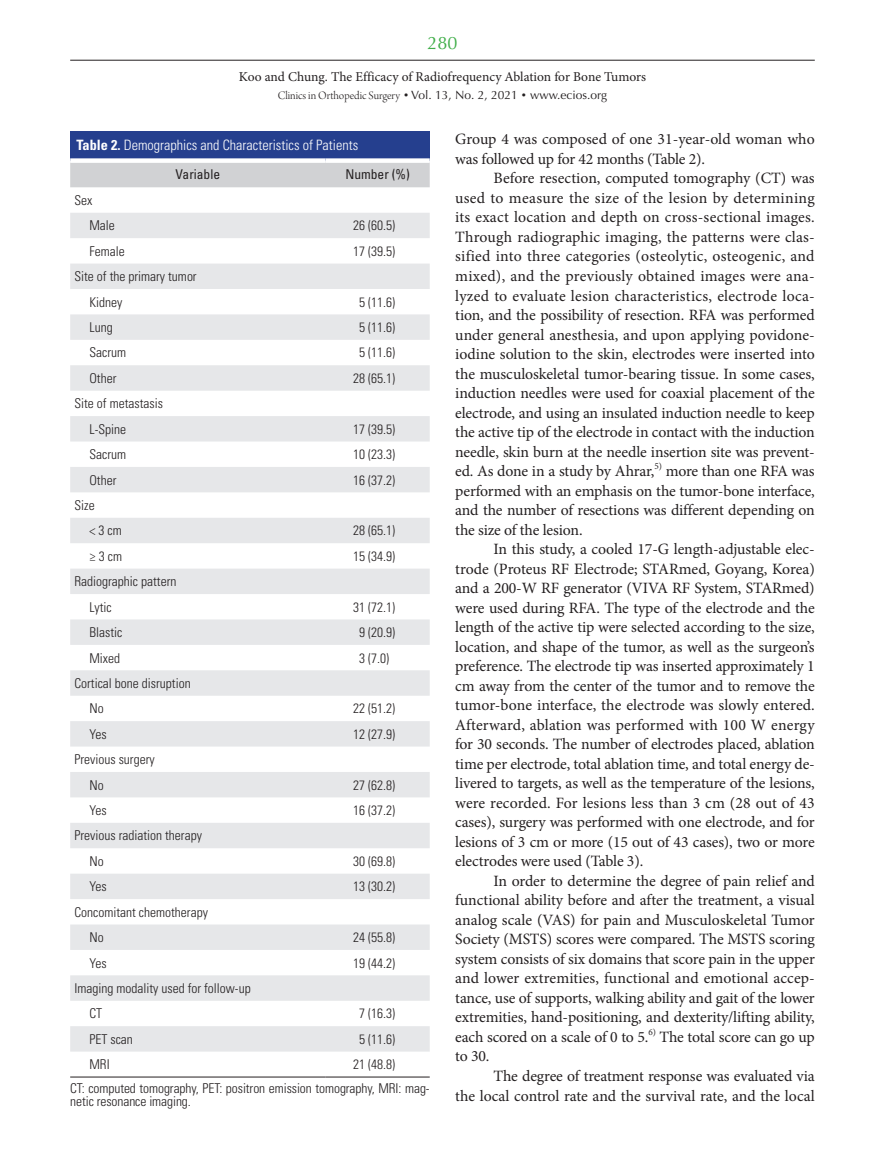
<style>
.page{position:relative;width:885px;height:1170px;background:#fff}
.page>*{position:absolute;margin:0;border:0;box-sizing:border-box;transform-origin:0 0}
.t1{font:18px "Optima LT Std";color:#40ae49}
.t2{font:15.75px/19.5px "Minion Pro";letter-spacing:-.01em;color:#231f20;text-align:justify}
.t3{font:300 condensed 14.25px "Univers LT Std";color:#fff}
.t4{font:300 condensed 13.5px/25.3px "Univers LT Std";color:#231f20}
.t5{font:13.5px "Minion Pro";color:#231f20}
.t6{font:condensed 13.5px "Univers LT Std";color:#231f20}
.t7{font:12px "Optima LT Std";color:#231f20}
.t8{font:9.15px "Minion Pro";color:#231f20}
.s1{font-family:"Arno Pro Light Display"}
.s2{font-size:9px}
.s3{font-weight:700}
</style>
<div class="page">
<hr style="left:70px;top:60px;width:744px;height:1px;background:#231f20">
<div style="left:70px;top:131px;width:359px;height:30px;background:#253f8e"></div>
<div style="left:70px;top:163px;width:359px;height:24px;background:#d1d2d4"></div>
<svg style="left:70px;top:213px;width:359px;height:838px;fill:#eaeaec"></svg>
<div style="left:70px;top:158px;width:255px;height:5px;background:#fff"></div>
<div style="left:325px;top:158px;width:104px;height:5px;background:#fff"></div>
<hr style="left:70px;top:1076px;width:255px;height:1px;background:#231f20">
<hr style="left:325px;top:1076px;width:104px;height:1px;background:#231f20">
<p class="t1" style="left:427px;top:32px;width:32px">280</p>
<p class="t5" style="left:239px;top:68px;width:408px">Koo and Chung. The Efficacy of Radiofrequency Ablation for Bone Tumors</p>
<p class="t7" style="left:278px;top:88px;width:331px"><span class="s1">Clinics in Orthopedic Surgery</span> <span class="s2">•</span> Vol. 13, No. 2, 2021 <span class="s2">•</span> www.ecios.org</p>
<p class="t2" style="left:455px;top:130px;width:361px">Group 4 was composed of one 31-year-old woman who was followed up for 42 months (Table 2).</p>
<p class="t2" style="left:455px;top:169px;width:361px;text-indent:38px">Before resection, computed tomography (CT) was used to measure the size of the lesion by determining its exact location and depth on cross-sectional images.<br>Through radiographic imaging, the patterns were clas&shy;sified into three categories (osteolytic, osteogenic, and mixed), and the previously obtained images were ana&shy;lyzed to evaluate lesion characteristics, electrode loca&shy;tion, and the possibility of resection. RFA was performed under general anesthesia, and upon applying povidone&shy;iodine solution to the skin, electrodes were inserted into the musculoskeletal tumor-bearing tissue. In some cases, induction needles were used for coaxial placement of the electrode, and using an insulated induction needle to keep the active tip of the electrode in contact with the induction needle, skin burn at the needle insertion site was prevent&shy;ed. As done in a study by Ahrar,</p>
<p class="t3" style="left:77px;top:136px;width:283px"><span class="s3">Table 2.</span> Demographics and Characteristics of Patients</p>
<p class="t6" style="left:175px;top:166px;width:46px">Variable</p>
<p class="t6" style="left:345px;top:166px;width:66px">Number (%)</p>
<p class="t4" style="left:89px;top:187px;width:27px;text-indent:-15px">Sex<br>Male</p>
<p class="t4" style="left:353px;top:213px;width:43px">26 (60.5)</p>
<p class="t4" style="left:89px;top:238px;width:37px">Female</p>
<p class="t4" style="left:353px;top:238px;width:43px">17 (39.5)</p>
<p class="t4" style="left:89px;top:264px;width:109px;text-indent:-15px">Site of the primary tumor<br>Kidney</p>
<p class="t4" style="left:359px;top:289px;width:37px">5 (11.6)</p>
<p class="t4" style="left:89px;top:314px;width:25px">Lung</p>
<p class="t4" style="left:359px;top:314px;width:37px">5 (11.6)</p>
<p class="t4" style="left:89px;top:340px;width:38px">Sacrum</p>
<p class="t4" style="left:359px;top:340px;width:37px">5 (11.6)</p>
<p class="t4" style="left:89px;top:365px;width:28px">Other</p>
<p class="t4" style="left:353px;top:365px;width:43px">28 (65.1)</p>
<p class="t4" style="left:89px;top:391px;width:75px;text-indent:-15px">Site of metastasis<br>L-Spine</p>
<p class="t4" style="left:353px;top:416px;width:43px">17 (39.5)</p>
<p class="t4" style="left:89px;top:441px;width:38px">Sacrum</p>
<p class="t4" style="left:353px;top:441px;width:43px">10 (23.3)</p>
<p class="t4" style="left:89px;top:467px;width:28px">Other</p>
<p class="t4" style="left:353px;top:467px;width:43px">16 (37.2)</p>
<p class="t4" style="left:89px;top:492px;width:34px;text-indent:-15px">Size<br>&lt; 3 cm</p>
<p class="t8" style="left:654px;top:459px;width:9px">5)</p>
<p class="t2" style="left:455px;top:461px;width:361px;text-indent:210px">more than one RFA was performed with an emphasis on the tumor-bone interface, and the number of resections was different depending on the size of the lesion.</p>
<p class="t2" style="left:455px;top:539px;width:361px;text-indent:38px">In this study, a cooled 17-G length-adjustable elec&shy;trode (Proteus RF Electrode; STARmed, Goyang, Korea) and a 200-W RF generator (VIVA RF System, STARmed) were used during RFA. The type of the electrode and the length of the active tip were selected according to the size, location, and shape of the tumor, as well as the surgeon’s preference. The electrode tip was inserted approximately 1 cm away from the center of the tumor and to remove the tumor-bone interface, the electrode was slowly entered.<br>Afterward, ablation was performed with 100 W energy for 30 seconds. The number of electrodes placed, ablation time per electrode, total ablation time, and total energy de&shy;livered to targets, as well as the temperature of the lesions, were recorded. For lesions less than 3 cm (28 out of 43 cases), surgery was performed with one electrode, and for lesions of 3 cm or more (15 out of 43 cases), two or more electrodes were used (Table 3).</p>
<p class="t2" style="left:455px;top:871px;width:361px;text-indent:38px">In order to determine the degree of pain relief and functional ability before and after the treatment, a visual analog scale (VAS) for pain and Musculoskeletal Tumor Society (MSTS) scores were compared. The MSTS scoring system consists of six domains that score pain in the upper and lower extremities, functional and emotional accep&shy;tance, use of supports, walking ability and gait of the lower extremities, hand-positioning, and dexterity/lifting ability, each scored on a scale of 0 to 5.</p>
<p class="t4" style="left:353px;top:518px;width:43px">28 (65.1)</p>
<p class="t4" style="left:89px;top:543px;width:34px">≥ 3 cm</p>
<p class="t4" style="left:353px;top:543px;width:43px">15 (34.9)</p>
<p class="t4" style="left:89px;top:568px;width:88px;text-indent:-15px">Radiographic pattern<br>Lytic</p>
<p class="t4" style="left:353px;top:594px;width:43px">31 (72.1)</p>
<p class="t4" style="left:89px;top:619px;width:34px">Blastic</p>
<p class="t4" style="left:359px;top:619px;width:37px">9 (20.9)</p>
<p class="t4" style="left:89px;top:645px;width:32px">Mixed</p>
<p class="t4" style="left:359px;top:645px;width:31px">3 (7.0)</p>
<p class="t4" style="left:89px;top:670px;width:103px;text-indent:-15px">Cortical bone disruption<br>No</p>
<p class="t4" style="left:353px;top:696px;width:43px">22 (51.2)</p>
<p class="t4" style="left:89px;top:721px;width:19px">Yes</p>
<p class="t4" style="left:353px;top:721px;width:43px">12 (27.9)</p>
<p class="t4" style="left:89px;top:746px;width:67px;text-indent:-15px">Previous surgery<br>No</p>
<p class="t4" style="left:353px;top:772px;width:43px">27 (62.8)</p>
<p class="t4" style="left:89px;top:797px;width:19px">Yes</p>
<p class="t4" style="left:353px;top:797px;width:43px">16 (37.2)</p>
<p class="t4" style="left:89px;top:823px;width:114px;text-indent:-15px">Previous radiation therapy<br>No</p>
<p class="t4" style="left:353px;top:848px;width:43px">30 (69.8)</p>
<p class="t4" style="left:89px;top:873px;width:19px">Yes</p>
<p class="t4" style="left:353px;top:873px;width:43px">13 (30.2)</p>
<p class="t4" style="left:89px;top:899px;width:120px;text-indent:-15px">Concomitant chemotherapy<br>No</p>
<p class="t4" style="left:353px;top:924px;width:43px">24 (55.8)</p>
<p class="t4" style="left:89px;top:950px;width:19px">Yes</p>
<p class="t4" style="left:353px;top:950px;width:43px">19 (44.2)</p>
<p class="t4" style="left:89px;top:975px;width:163px;text-indent:-15px">Imaging modality used for follow-up<br>CT</p>
<p class="t4" style="left:359px;top:1000px;width:37px">7 (16.3)</p>
<p class="t8" style="left:648px;top:1025px;width:9px">6)</p>
<p class="t2" style="left:659px;top:1027px;width:157px">The total score can go up</p>
<p class="t4" style="left:89px;top:1026px;width:45px">PET scan</p>
<p class="t4" style="left:359px;top:1026px;width:37px">5 (11.6)</p>
<p class="t4" style="left:89px;top:1051px;width:22px">MRI</p>
<p class="t2" style="left:455px;top:1046px;width:36px">to 30.</p>
<p class="t2" style="left:455px;top:1066px;width:361px;text-align:right">The degree of treatment response was evaluated via<br>the local control rate and the survival rate, and the local</p>
<p class="t4" style="left:70px;top:1052px;width:360px;line-height:23.7px;text-indent:283px">21 (48.8)<br>CT: computed tomography, PET: positron emission tomography, MRI: mag-</p>
<p class="t4" style="left:70px;top:1088px;width:122px">netic resonance imaging.</p>
</div>
